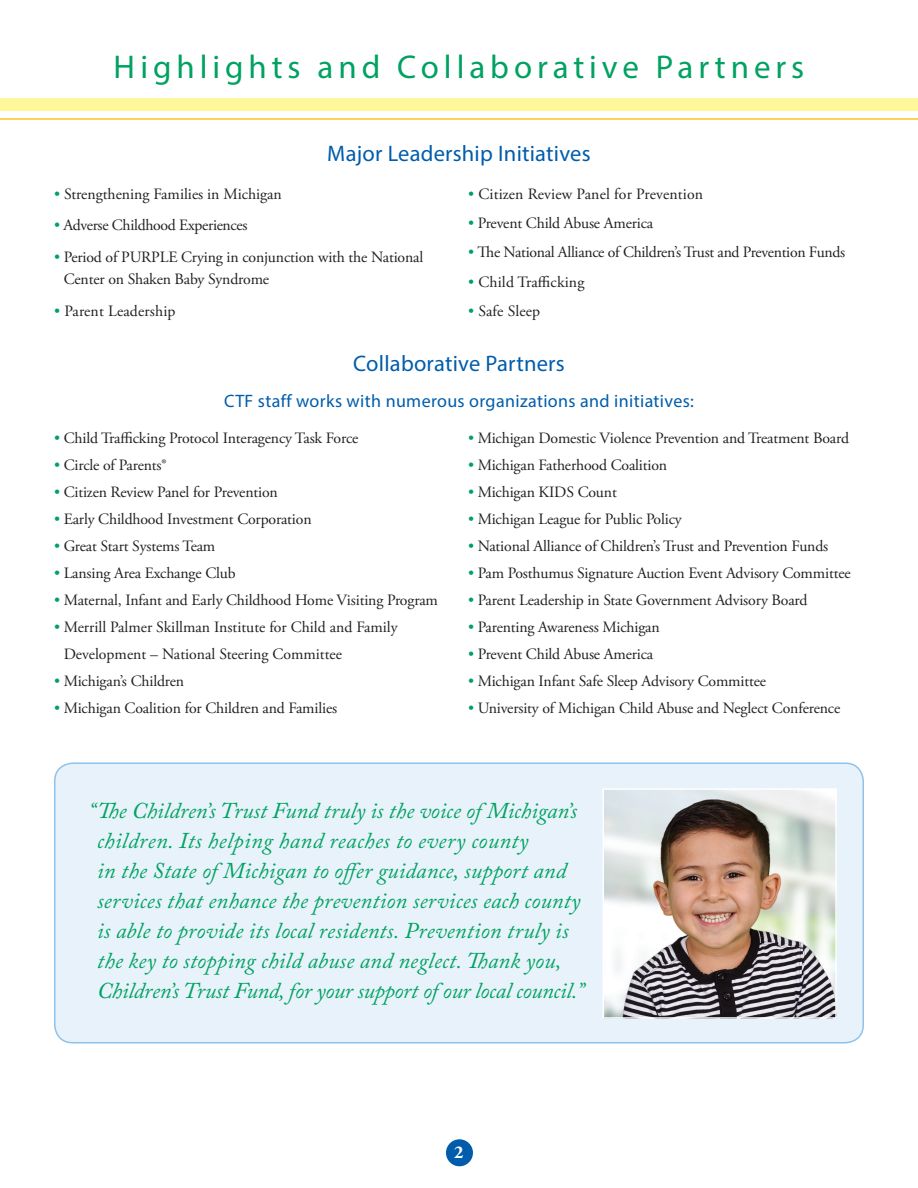
<style>
.page{position:relative;width:918px;height:1188px;background:#fff}
.page>*{position:absolute;margin:0;border:0;box-sizing:border-box;transform-origin:0 0}
.t1{font:33px "Myriad Pro";letter-spacing:.15em;color:#00a261}
.t2{font:italic 22.5px/30px "Adobe Caslon Pro";letter-spacing:.01em;color:#00a261}
.t3{font:22.5px "Myriad Pro";letter-spacing:.01em;color:#015dab}
.t4{font:18px "Myriad Pro";letter-spacing:.02em;color:#015dab}
.t5{font:700 18px "Adobe Garamond Pro";color:#fff}
.t6{font:15.75px/22.5px "Adobe Garamond Pro";letter-spacing:-.01em;color:#231f20}
.t7{font:15.75px "Adobe Garamond Pro";letter-spacing:.01em;color:#231f20}
.s1{color:#00a261}
</style>
<div class="page">
<div style="left:55px;top:763px;width:808px;height:280px;background:#e8f2fa;border-radius:18px"></div>
<div style="left:54px;top:762px;width:810px;height:282px;border:2px solid #8fc3e9;border-radius:18px"></div>
<div style="left:446px;top:1139px;width:27px;height:27px;background:#015dab;border-radius:50%"></div>
<div style="left:0;top:98px;width:918px;height:13px;background:#fff79a"></div>
<hr style="left:0;top:118px;width:918px;height:2px;background:#fec422">
<img style="left:605px;top:791px;width:229px;height:225px">
<div style="left:602px;top:788px;width:235px;height:231px;border:2px solid #fff"></div>
<p class="t1" style="left:114px;top:46px;width:692px">Highlights and Collaborative Partners</p>
<p class="t3" style="left:327px;top:139px;width:265px">Major Leadership Initiatives</p>
<p class="t6" style="left:54px;top:183px;width:229px"><span class="s1">•</span> Strengthening Families in Michigan</p>
<p class="t6" style="left:54px;top:215px;width:195px"><span class="s1">•</span> Adverse Childhood Experiences</p>
<p class="t6" style="left:64px;top:246px;width:361px;text-indent:-10px"><span class="s1">•</span> Period of PURPLE Crying in conjunction with the National<br>Center on Shaken Baby Syndrome</p>
<p class="t7" style="left:54px;top:301px;width:123px"><span class="s1">•</span> Parent Leadership</p>
<p class="t7" style="left:468px;top:184px;width:237px"><span class="s1">•</span> Citizen Review Panel for Prevention</p>
<p class="t6" style="left:468px;top:212px;width:187px"><span class="s1">•</span> Prevent Child Abuse America</p>
<p class="t6" style="left:468px;top:242px;width:379px"><span class="s1">•</span> The National Alliance of Children’s Trust and Prevention Funds</p>
<p class="t7" style="left:468px;top:272px;width:118px"><span class="s1">•</span> Child Trafficking</p>
<p class="t6" style="left:468px;top:300px;width:74px"><span class="s1">•</span> Safe Sleep</p>
<p class="t3" style="left:353px;top:350px;width:213px">Collaborative Partners</p>
<p class="t4" style="left:224px;top:390px;width:471px">CTF staff works with numerous organizations and initiatives:</p>
<p class="t6" style="left:54px;top:427px;width:306px"><span class="s1">•</span> Child Trafficking Protocol Interagency Task Force</p>
<p class="t6" style="left:54px;top:454px;width:114px"><span class="s1">•</span> Circle of Parents®</p>
<p class="t6" style="left:54px;top:481px;width:225px"><span class="s1">•</span> Citizen Review Panel for Prevention</p>
<p class="t6" style="left:54px;top:508px;width:259px"><span class="s1">•</span> Early Childhood Investment Corporation</p>
<p class="t6" style="left:54px;top:535px;width:163px"><span class="s1">•</span> Great Start Systems Team</p>
<p class="t6" style="left:54px;top:562px;width:183px"><span class="s1">•</span> Lansing Area Exchange Club</p>
<p class="t6" style="left:54px;top:589px;width:386px"><span class="s1">•</span> Maternal, Infant and Early Childhood Home Visiting Program</p>
<p class="t6" style="left:64px;top:614px;width:335px;line-height:27px;text-indent:-10px"><span class="s1">•</span> Merrill Palmer Skillman Institute for Child and Family<br>Development – National Steering Committee</p>
<p class="t6" style="left:54px;top:670px;width:132px"><span class="s1">•</span> Michigan’s Children</p>
<p class="t6" style="left:54px;top:697px;width:285px"><span class="s1">•</span> Michigan Coalition for Children and Families</p>
<p class="t6" style="left:468px;top:427px;width:383px"><span class="s1">•</span> Michigan Domestic Violence Prevention and Treatment Board</p>
<p class="t6" style="left:468px;top:454px;width:201px"><span class="s1">•</span> Michigan Fatherhood Coalition</p>
<p class="t6" style="left:468px;top:481px;width:150px"><span class="s1">•</span> Michigan KIDS Count</p>
<p class="t6" style="left:468px;top:508px;width:215px"><span class="s1">•</span> Michigan League for Public Policy</p>
<p class="t6" style="left:468px;top:535px;width:362px"><span class="s1">•</span> National Alliance of Children’s Trust and Prevention Funds</p>
<p class="t6" style="left:468px;top:562px;width:384px"><span class="s1">•</span> Pam Posthumus Signature Auction Event Advisory Committee</p>
<p class="t6" style="left:468px;top:589px;width:341px"><span class="s1">•</span> Parent Leadership in State Government Advisory Board</p>
<p class="t6" style="left:468px;top:616px;width:193px"><span class="s1">•</span> Parenting Awareness Michigan</p>
<p class="t6" style="left:468px;top:643px;width:187px"><span class="s1">•</span> Prevent Child Abuse America</p>
<p class="t6" style="left:468px;top:670px;width:300px"><span class="s1">•</span> Michigan Infant Safe Sleep Advisory Committee</p>
<p class="t6" style="left:468px;top:697px;width:374px"><span class="s1">•</span> University of Michigan Child Abuse and Neglect Conference</p>
<p class="t2" style="left:97px;top:795px;width:489px;text-indent:-9px">“The Children’s Trust Fund truly is the voice of Michigan’s children. Its helping hand reaches to every county<br>in the State of Michigan to offer guidance, support and services that enhance the prevention services each county is able to provide its local residents. Prevention truly is the key to stopping child abuse and neglect. Thank you, Children’s Trust Fund, for your support of our local council.”</p>
<p class="t5" style="left:454px;top:1142px;width:11px">2</p>
</div>
